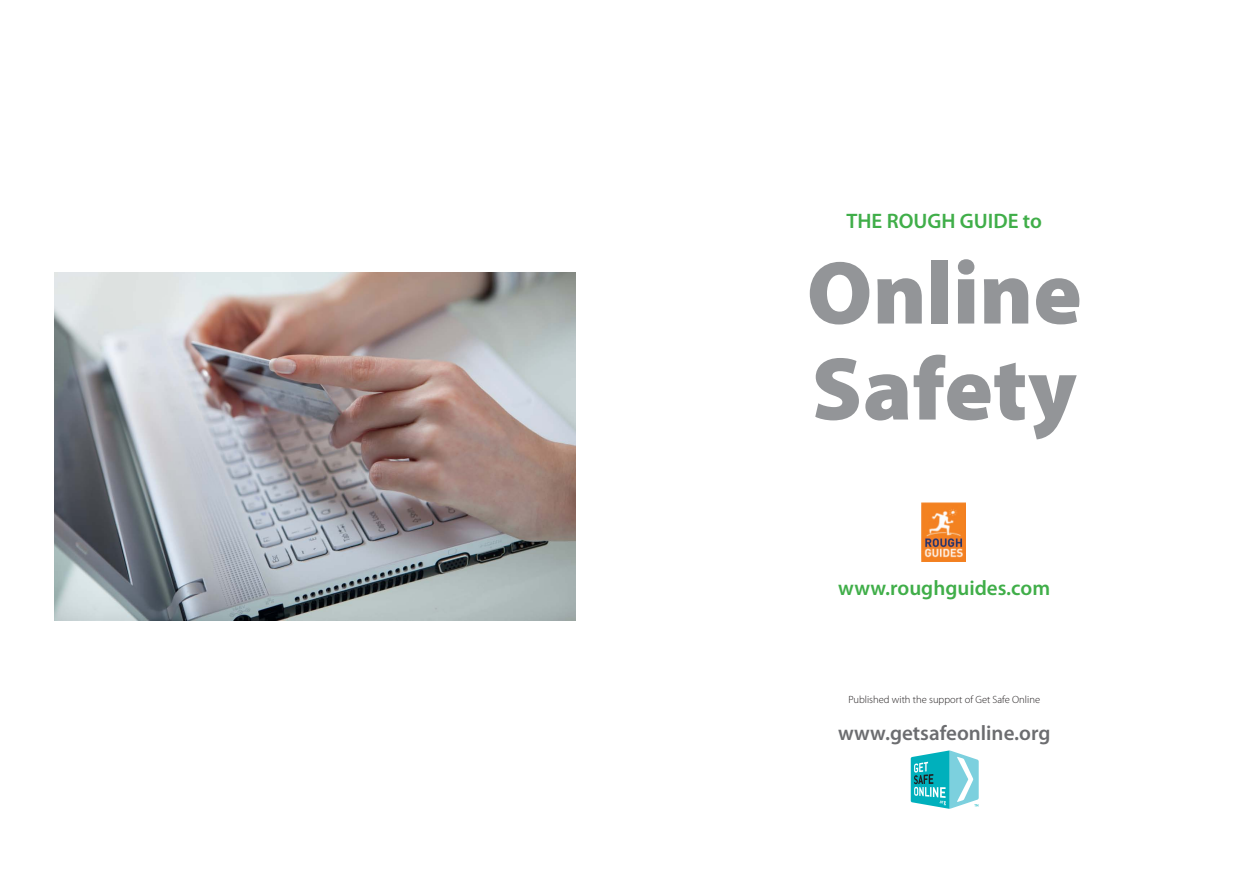
<style>
.page{position:relative;width:1259px;height:893px;background:#fff}
.page>*{position:absolute;margin:0;border:0;box-sizing:border-box;transform-origin:0 0}
.H1__CYBERCRIME{font:900 90px/96px "Myriad Pro";color:#939598}
.H3__CYBERCRIME{font:600 21px "Myriad Pro";color:#40ae49}
.Credits_H1{font:600 21px "Myriad Pro";color:#6c6d70}
.Credits_Txt{font:300 10.5px "Myriad Pro";color:#231f20}
</style>
<div class="page">
<img style="left:922px;top:502px;width:44px;height:60px">
<svg style="left:910px;top:750px;width:68px;height:59px"></svg>
<img style="left:54px;top:273px;width:521px;height:347px">
<p class="H3__CYBERCRIME" style="left:846px;top:207px;width:197px">THE ROUGH GUIDE to</p>
<p class="H1__CYBERCRIME" style="left:806px;top:246px;width:276px">Online<br>Safety</p>
<p class="H3__CYBERCRIME" style="left:838px;top:574px;width:213px">www.roughguides.com</p>
<p class="Credits_Txt" style="left:848px;top:694px;width:193px">Published with the support of Get Safe Online</p>
<p class="Credits_H1" style="left:838px;top:719px;width:214px">www.getsafeonline.org</p>
</div>
